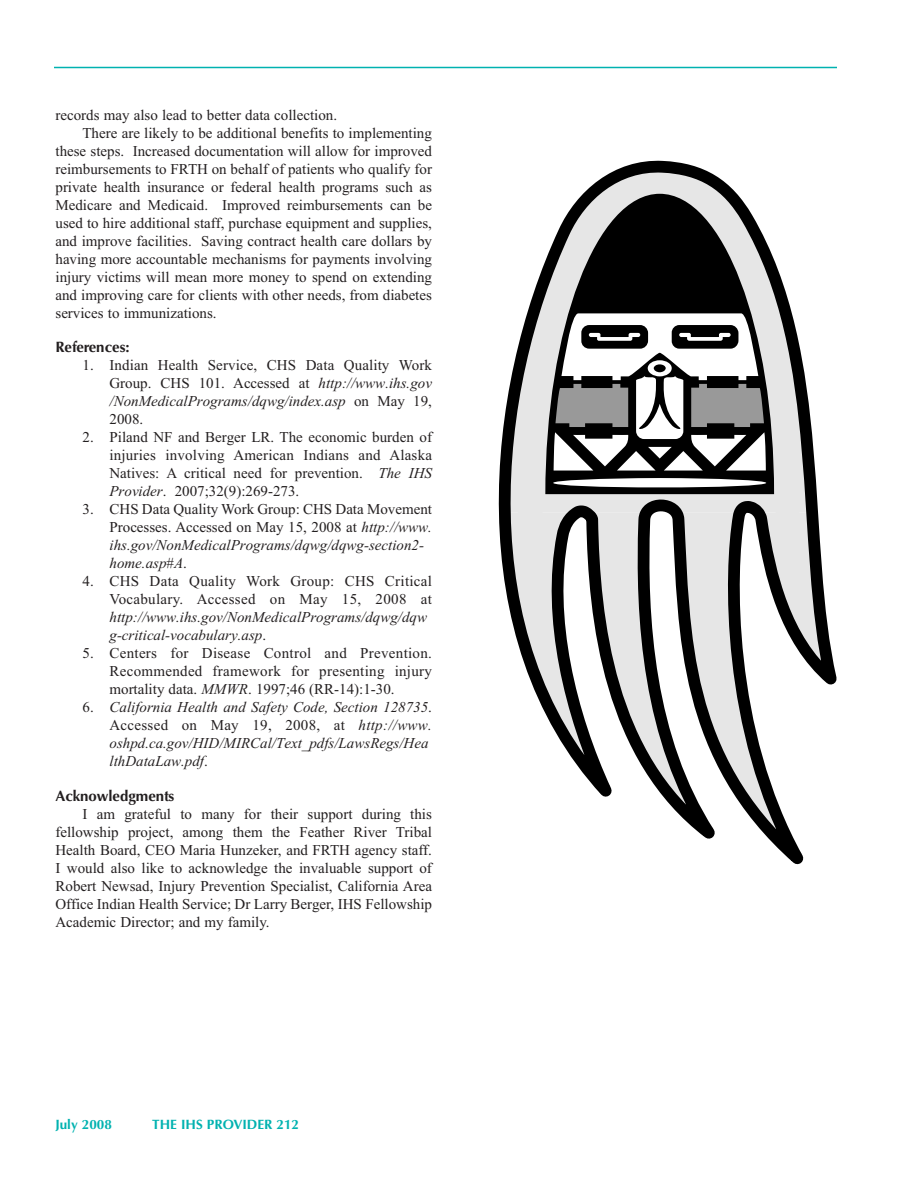
<style>
.page{position:relative;width:918px;height:1188px;background:#fff}
.page>*{position:absolute;margin:0;border:0;box-sizing:border-box;transform-origin:0 0}
.t1{font:15px/18px "Times New Roman";color:#231f20;text-align:justify}
.t2{font:15px/18px "Times New Roman";letter-spacing:.02em;color:#231f20}
.t3{font:italic 15px/18px "Times New Roman";color:#231f20}
.t4{font:700 15px "Optima";color:#231f20}
.t5{font:13.5px "Optima Bold TT";color:#00b2b0}
.s1{font-style:italic}
.s2{font-style:normal}
</style>
<div class="page">
<hr style="left:54px;top:67px;width:783px;height:1px;background:#00b2b0">
<svg style="left:498px;top:160px;width:339px;height:705px"></svg>
<p class="t1" style="left:56px;top:106px;width:283px">records may also lead to better data collection.</p>
<p class="t1" style="left:82px;top:124px;width:351px">There are likely to be additional benefits to implementing</p>
<p class="t1" style="left:56px;top:142px;width:378px">these steps. Increased documentation will allow for improved</p>
<p class="t1" style="left:56px;top:160px;width:378px">reimbursements to FRTH on behalf of patients who qualify for</p>
<p class="t1" style="left:56px;top:178px;width:378px">private health insurance or federal health programs such as</p>
<p class="t1" style="left:56px;top:196px;width:378px">Medicare and Medicaid. Improved reimbursements can be</p>
<p class="t1" style="left:56px;top:214px;width:378px">used to hire additional staff, purchase equipment and supplies,</p>
<p class="t1" style="left:56px;top:232px;width:378px">and improve facilities. Saving contract health care dollars by</p>
<p class="t1" style="left:56px;top:250px;width:378px">having more accountable mechanisms for payments involving</p>
<p class="t1" style="left:56px;top:268px;width:378px">injury victims will mean more money to spend on extending</p>
<p class="t1" style="left:56px;top:286px;width:378px">and improving care for clients with other needs, from diabetes</p>
<p class="t1" style="left:56px;top:304px;width:163px">services to immunizations.</p>
<p class="t4" style="left:56px;top:339px;width:76px">References:</p>
<p class="t1" style="left:110px;top:356px;width:324px;text-indent:-27px">1. Indian Health Service, CHS Data Quality Work Group. CHS 101. Accessed at <span class="s1">http://www.ihs.gov /NonMedicalPrograms/dqwg/index.asp</span> on May 19, 2008.</p>
<p class="t1" style="left:110px;top:428px;width:324px;text-indent:-27px">2. Piland NF and Berger LR. The economic burden of injuries involving American Indians and Alaska Natives: A critical need for prevention. <span class="s1">The IHS Provider</span>. 2007;32(9):269-273.</p>
<p class="t1" style="left:110px;top:500px;width:324px;text-align:left;text-indent:-27px">3. CHS Data Quality Work Group: CHS Data Movement Processes. Accessed on May 15, 2008 at <span class="s1">http://www. ihs.gov/NonMedicalPrograms/dqwg/dqwg-section2- home.asp#A</span>.</p>
<p class="t2" style="left:110px;top:572px;width:324px;text-indent:-27px">4. CHS Data Quality Work Group: CHS Critical Vocabulary. Accessed on May 15, 2008 at <span class="s1">http://www.ihs.gov/NonMedicalPrograms/dqwg/dqw g-critical-vocabulary.asp</span>.</p>
<p class="t1" style="left:110px;top:644px;width:324px;text-indent:-27px">5. Centers for Disease Control and Prevention.<br>Recommended framework for presenting injury mortality data. <span class="s1">MMWR</span>. 1997;46 (RR-14):1-30.</p>
<p class="t3" style="left:110px;top:698px;width:324px;text-indent:-27px"><span class="s2">6.</span> California Health and Safety Code, Section 128735<span class="s2">.<br>Accessed on May 19, 2008, at</span> http://www. oshpd.ca.gov/HID/MIRCal/Text_pdfs/LawsRegs/Hea lthDataLaw.pdf<span class="s2">.</span></p>
<p class="t4" style="left:56px;top:787px;width:120px">Acknowledgments</p>
<p class="t1" style="left:83px;top:805px;width:351px">I am grateful to many for their support during this</p>
<p class="t1" style="left:56px;top:823px;width:378px">fellowship project, among them the Feather River Tribal</p>
<p class="t1" style="left:56px;top:841px;width:378px">Health Board, CEO Maria Hunzeker, and FRTH agency staff.</p>
<p class="t1" style="left:56px;top:859px;width:378px">I would also like to acknowledge the invaluable support of</p>
<p class="t1" style="left:56px;top:877px;width:378px">Robert Newsad, Injury Prevention Specialist, California Area</p>
<p class="t1" style="left:56px;top:895px;width:378px">Office Indian Health Service; Dr Larry Berger, IHS Fellowship</p>
<p class="t1" style="left:56px;top:913px;width:216px">Academic Director; and my family.</p>
<p class="t5" style="left:56px;top:1116px;width:58px">July 2008</p>
<p class="t5" style="left:152px;top:1116px;width:148px">THE IHS PROVIDER 212</p>
</div>
